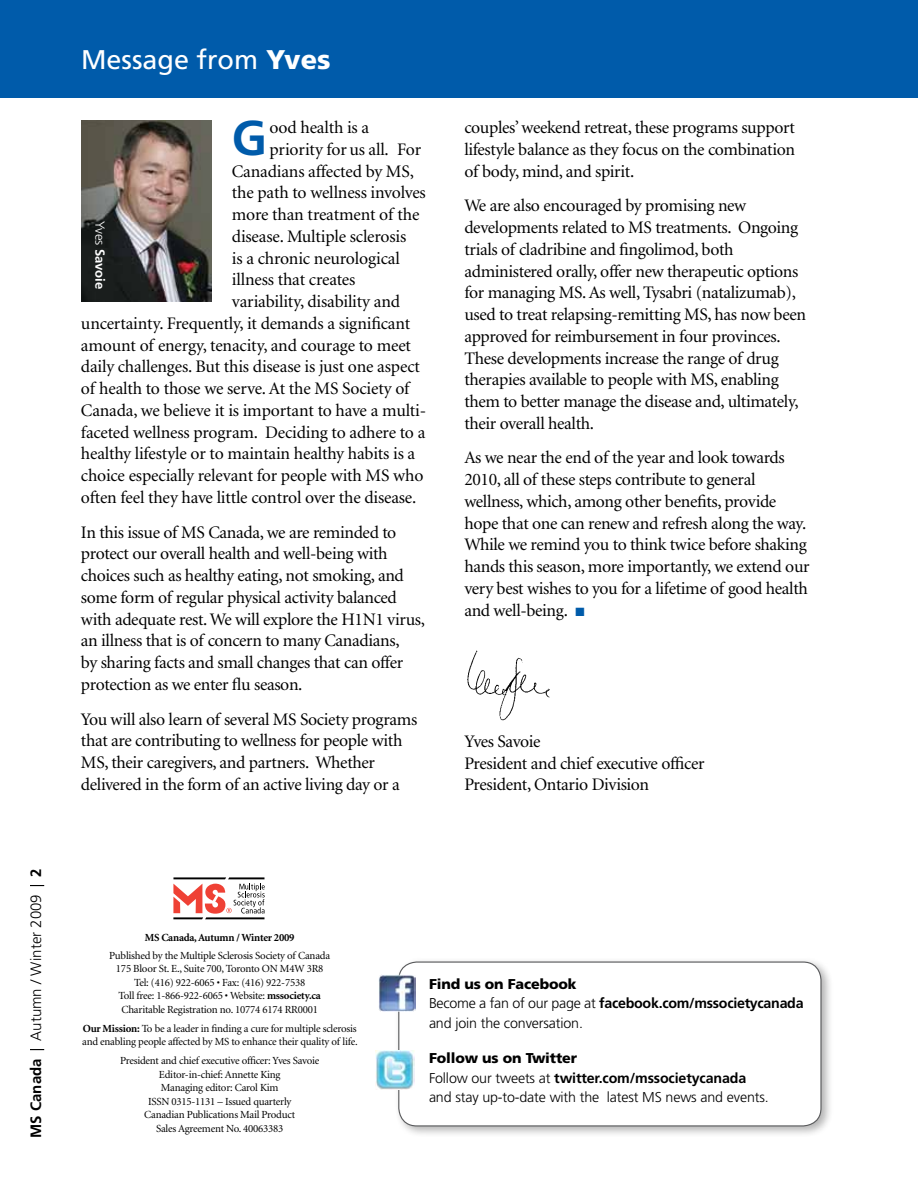
<style>
.page{position:relative;width:918px;height:1188px;background:#fff}
.page>*{position:absolute;margin:0;border:0;box-sizing:border-box;transform-origin:0 0}
.t1{font:700 48.75px "Frutiger";color:#005baa}
.t2{font:27px "Frutiger";color:#fff}
.t3{font:17.7px/21.8px "Minion";letter-spacing:-.02em;color:#000}
.t4{font:300 15px "Frutiger";color:#000}
.t5{font:300 14.25px/19.5px "Frutiger";letter-spacing:-.01em;color:#000}
.t6{font:700 13.2px "Frutiger";letter-spacing:-.01em;color:#fff}
.t7{font:10.8px/13.5px "Minion";letter-spacing:-.02em;color:#000;text-align:center}
.t8{font:700 10.8px "Minion";letter-spacing:-.02em;color:#000}
.s1{font-weight:700}
.s2{font-weight:900}
.s3{font-weight:300}
.s4{color:#005baa}
</style>
<div class="page">
<svg style="left:30px;top:1049px;width:14px;height:1px"></svg>
<svg style="left:30px;top:885px;width:14px;height:1px"></svg>
<div style="left:0;top:0;width:918px;height:97px;background:#005baa"></div>
<svg style="left:173px;top:877px;width:92px;height:42px"></svg>
<div style="left:394px;top:957px;width:439px;height:182px;background:#000;opacity:.3"></div>
<div style="left:399px;top:962px;width:422px;height:164px;background:#fff;border-radius:18px"></div>
<div style="left:398px;top:962px;width:424px;height:164px;border:1px solid #58595b;border-radius:18px"></div>
<img style="left:81px;top:120px;width:131px;height:181px">
<img style="left:375px;top:1051px;width:40px;height:39px">
<img style="left:379px;top:974px;width:36px;height:37px">
<img style="left:467px;top:650px;width:83px;height:71px">
<p class="t4" style="left:28px;top:1138px;width:271px;rotate:-90deg"><span class="s1">MS Canada</span> Autumn / Winter 2009 <span class="s1">2</span></p>
<h2 class="t2" style="left:81px;top:44px;width:251px">Message from <span class="s2">Yves</span></h2>
<h1 class="t1" style="left:232px;top:109px;width:37px">G</h1>
<p class="t3" style="left:270px;top:117px;width:121px">ood health is a priority for us .</p>
<p class="t3" style="left:369px;top:139px;width:54px">all For</p>
<p class="t3" style="left:232px;top:161px;width:184px">Canadians affected by MS,</p>
<p class="t3" style="left:232px;top:182px;width:195px">the path to wellness involves</p>
<p class="t3" style="left:232px;top:204px;width:189px">more than treatment of the</p>
<p class="t3" style="left:232px;top:226px;width:176px">disease. Multiple sclerosis</p>
<p class="t3" style="left:232px;top:248px;width:169px">is a chronic neurological</p>
<p class="t3" style="left:232px;top:269px;width:125px">illness that creates</p>
<p class="t3" style="left:232px;top:291px;width:170px">variability, disability and</p>
<p class="t3" style="left:81px;top:313px;width:331px">uncertainty. Frequently, it demands a significant</p>
<p class="t3" style="left:81px;top:335px;width:332px">amount of energy, tenacity, and courage to meet</p>
<p class="t3" style="left:81px;top:356px;width:341px">daily challenges. But this disease is just one aspect</p>
<p class="t3" style="left:81px;top:378px;width:330px">of health to those we serve. At the MS Society of</p>
<p class="t3" style="left:81px;top:400px;width:347px">Canada, we believe it is important to have a multi-</p>
<p class="t3" style="left:81px;top:422px;width:346px">faceted wellness program. Deciding to adhere to a</p>
<p class="t3" style="left:81px;top:443px;width:336px">healthy lifestyle or to maintain healthy habits is a</p>
<p class="t3" style="left:81px;top:465px;width:344px">choice especially relevant for people with MS who</p>
<p class="t3" style="left:81px;top:487px;width:337px">often feel they have little control over the disease.</p>
<p class="t3" style="left:81px;top:522px;width:346px">In this issue of MS Canada, we are reminded to protect our overall health and well-being with choices such as healthy eating, not smoking, and some form of regular physical activity balanced with adequate rest. We will explore the H1N1 virus, an illness that is of concern to many Canadians,<br>by sharing facts and small changes that can offer protection as we enter flu season.</p>
<p class="t3" style="left:81px;top:709px;width:338px">You will also learn of several MS Society programs that are contributing to wellness for people with MS, their caregivers, and partners. Whether delivered in the form of an active living day or a</p>
<p class="t6" style="left:108px;top:221px;width:69px;rotate:90deg"><span class="s3">Yves</span> Savoie</p>
<p class="t3" style="left:464px;top:117px;width:332px;text-align:justify">couples’ weekend retreat, these programs support lifestyle balance as they focus on the combination of body, mind, and spirit.</p>
<p class="t3" style="left:464px;top:195px;width:343px">We are also encouraged by promising new developments related to MS treatments. Ongoing trials of cladribine and fingolimod, both administered orally, offer new therapeutic options for managing MS. As well, Tysabri (natalizumab), used to treat relapsing-remitting MS, has now been approved for reimbursement in four provinces.<br>These developments increase the range of drug therapies available to people with MS, enabling them to better manage the disease and, ultimately, their overall health.</p>
<p class="t3" style="left:464px;top:448px;width:347px">As we near the end of the year and look towards 2010, all of these steps contribute to general wellness, which, among other benefits, provide hope that one can renew and refresh along the way.<br>While we remind you to think twice before shaking hands this season, more importantly, we extend our very best wishes to you for a lifetime of good health and well-being. <span class="s4">■</span></p>
<p class="t3" style="left:464px;top:731px;width:242px">Yves Savoie<br>President and chief executive officer<br>President, Ontario Division</p>
<p class="t8" style="left:145px;top:933px;width:151px">MS Canada, Autumn / Winter 2009</p>
<p class="t7" style="left:109px;top:949px;width:222px">Published by the Multiple Sclerosis Society of Canada 175 Bloor St. E., Suite 700, Toronto ON M4W 3R8<br>Tel: (416) 922-6065 • Fax: (416) 922-7538<br>Toll free: 1-866-922-6065 • Website: <span class="s1">mssociety.ca </span>Charitable Registration no. 10774 6174 RR0001</p>
<p class="t7" style="left:82px;top:1022px;width:277px;text-align:left"><span class="s1">Our Mission:</span> To be a leader in finding a cure for multiple sclerosis and enabling people affected by MS to enhance their quality of life.</p>
<p class="t7" style="left:120px;top:1054px;width:201px">President and chief executive officer: Yves Savoie Editor-in-chief: Annette King<br>Managing editor: Carol Kim<br>ISSN 0315-1131 – Issued quarterly<br>Canadian Publications Mail Product<br>Sales Agreement No. 40063383</p>
<p class="t5" style="left:429px;top:974px;width:376px"><span class="s2">Find us on Facebook<br></span>Become a fan of our page at <span class="s1">facebook.com/mssocietycanada </span>and join the conversation.</p>
<p class="t5" style="left:429px;top:1049px;width:341px"><span class="s2">Follow us on Twitter<br></span>Follow our tweets at <span class="s1">twitter.com/mssocietycanada </span>and stay up-to-date with the latest MS news and events.</p>
</div>
